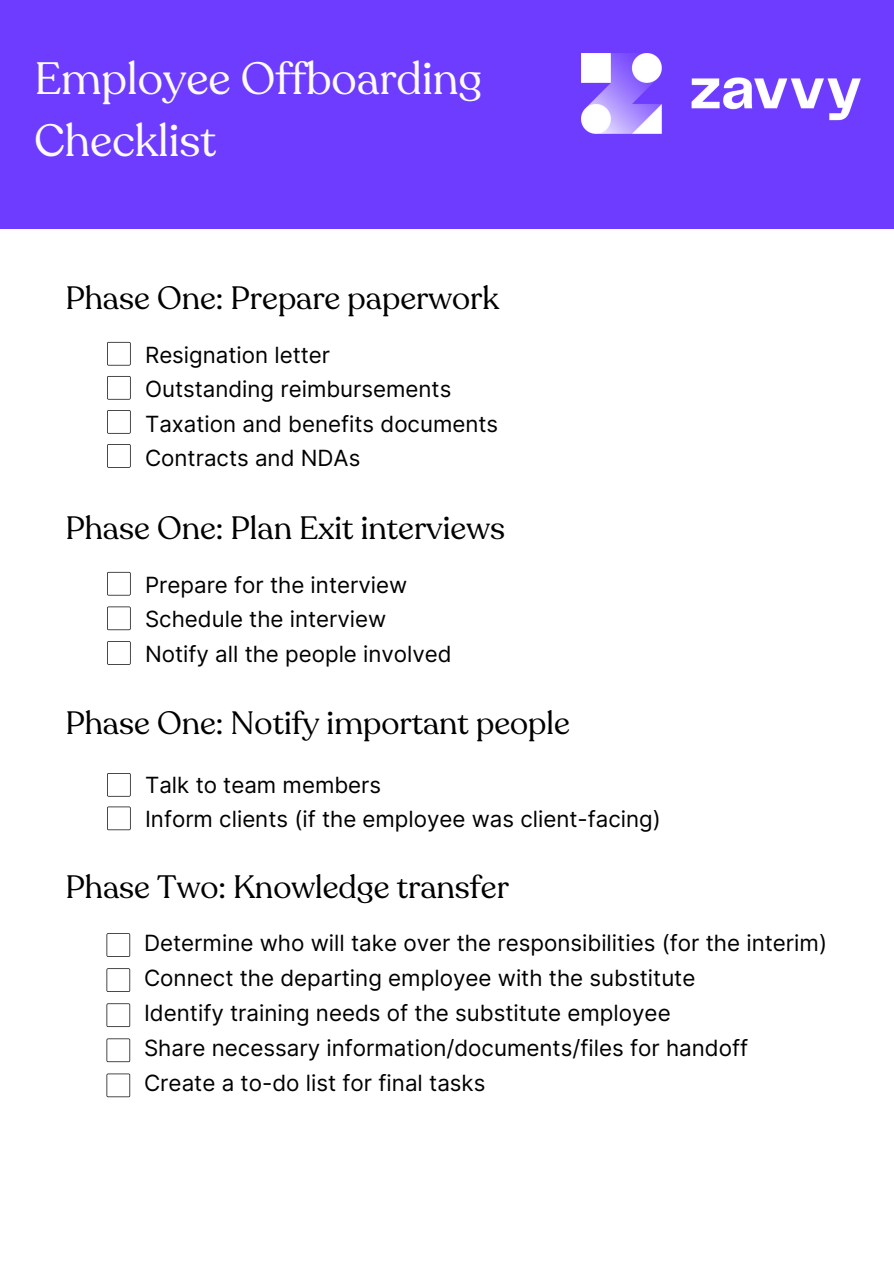
<style>
.page{position:relative;width:894px;height:1264px;background:#fff}
.page>*{position:absolute;margin:0;border:0;box-sizing:border-box;transform-origin:0 0}
.t1{font:44.7px "Recoleta";color:#fbfbfd}
.t2{font:31.95px "Recoleta";color:#000}
.t3{font:22.35px "Inter";color:#000}
</style>
<div class="page">
<div style="left:0;top:0;width:893px;height:229px;background:#6e3cff"></div>
<img style="left:581px;top:54px;width:279px;height:80px">
<svg style="left:107px;top:342px;width:24px;height:23px"></svg>
<svg style="left:107px;top:572px;width:24px;height:23px"></svg>
<svg style="left:107px;top:376px;width:24px;height:23px"></svg>
<svg style="left:107px;top:606px;width:24px;height:24px"></svg>
<svg style="left:107px;top:773px;width:24px;height:23px"></svg>
<svg style="left:107px;top:410px;width:24px;height:23px"></svg>
<svg style="left:107px;top:641px;width:24px;height:23px"></svg>
<svg style="left:107px;top:806px;width:24px;height:24px"></svg>
<svg style="left:107px;top:444px;width:24px;height:24px"></svg>
<svg style="left:106px;top:933px;width:24px;height:23px"></svg>
<svg style="left:106px;top:1003px;width:24px;height:24px"></svg>
<svg style="left:106px;top:968px;width:24px;height:23px"></svg>
<svg style="left:106px;top:1038px;width:24px;height:24px"></svg>
<svg style="left:106px;top:1073px;width:24px;height:24px"></svg>
<p class="t1" style="left:34px;top:49px;width:449px">Employee Offboarding</p>
<p class="t1" style="left:34px;top:111px;width:184px">Checklist</p>
<p class="t2" style="left:65px;top:277px;width:435px">Phase One: Prepare paperwork</p>
<p class="t3" style="left:145px;top:341px;width:187px">Resignation letter</p>
<p class="t3" style="left:145px;top:375px;width:308px">Outstanding reimbursements</p>
<p class="t3" style="left:145px;top:410px;width:354px">Taxation and benefits documents</p>
<p class="t3" style="left:145px;top:445px;width:217px">Contracts and NDAs</p>
<p class="t2" style="left:65px;top:507px;width:441px">Phase One: Plan Exit interviews</p>
<p class="t3" style="left:145px;top:571px;width:263px">Prepare for the interview</p>
<p class="t3" style="left:145px;top:605px;width:243px">Schedule the interview</p>
<p class="t3" style="left:145px;top:640px;width:308px">Notify all the people involved</p>
<p class="t2" style="left:65px;top:702px;width:506px">Phase One: Notify important people</p>
<p class="t3" style="left:145px;top:771px;width:237px">Talk to team members</p>
<p class="t3" style="left:145px;top:805px;width:517px">Inform clients (if the employee was client-facing)</p>
<p class="t2" style="left:65px;top:865px;width:444px">Phase Two: Knowledge transfer</p>
<p class="t3" style="left:144px;top:929px;width:684px">Determine who will take over the responsibilities (for the interim)</p>
<p class="t3" style="left:144px;top:964px;width:552px">Connect the departing employee with the substitute</p>
<p class="t3" style="left:144px;top:999px;width:528px">Identify training needs of the substitute employee</p>
<p class="t3" style="left:144px;top:1034px;width:605px">Share necessary information/documents/files for handoff</p>
<p class="t3" style="left:144px;top:1069px;width:343px">Create a to-do list for final tasks</p>
</div>
